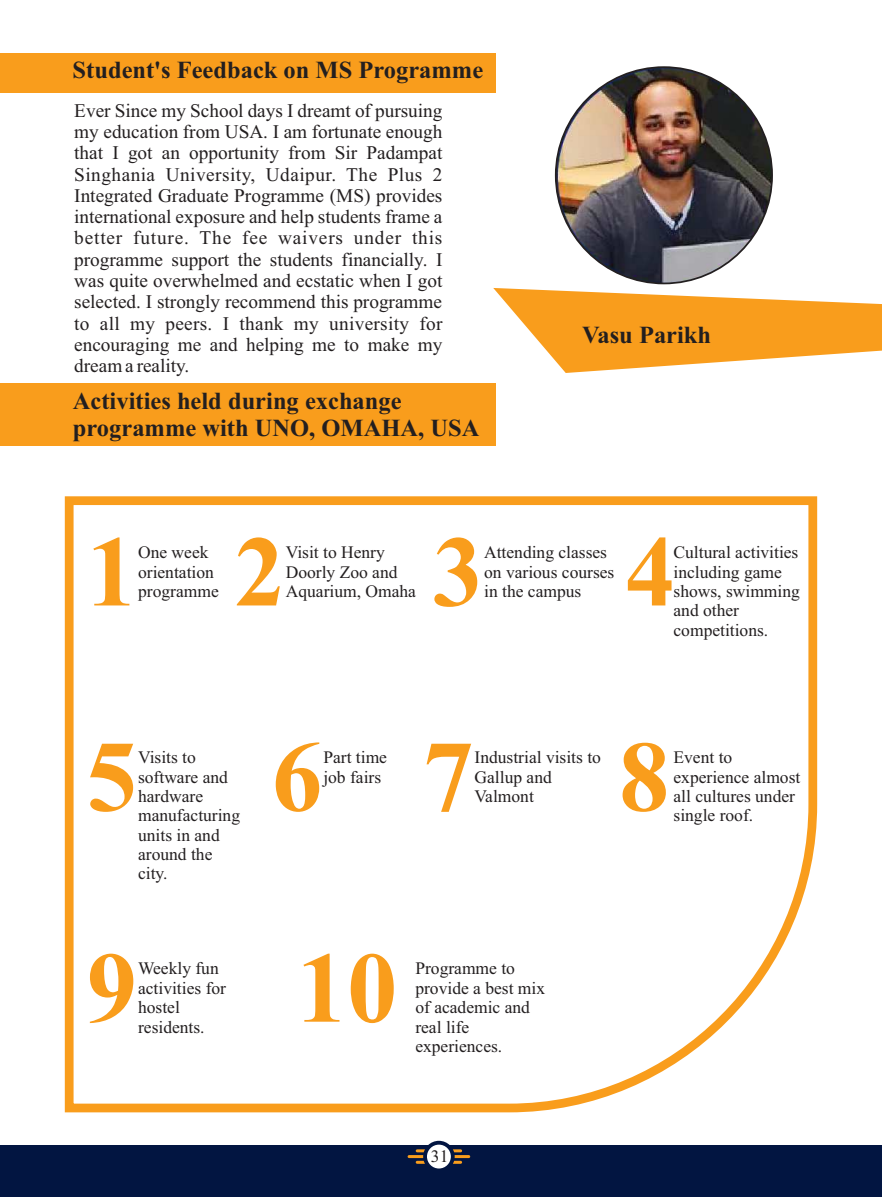
<style>
.page{position:relative;width:882px;height:1197px;background:#fff}
.page>*{position:absolute;margin:0;border:0;box-sizing:border-box;transform-origin:0 0}
.t1{font:700 100.62px "Times New Roman";color:#f99d1c}
.t2{font:700 24.5px/27.1px "Times New Roman";color:#231f20}
.t3{font:19.25px/21.3px "Times New Roman";color:#231f20;text-align:justify}
.t4{font:17.5px/19.4px "Times New Roman";color:#231f20}
</style>
<div class="page">
<div style="left:0;top:1145px;width:882px;height:52px;background:#021541"></div>
<hr style="left:416px;top:1149px;width:46px;height:3px;background:#f99d1c;border-radius:2px">
<hr style="left:408px;top:1155px;width:62px;height:3px;background:#f99d1c;border-radius:2px">
<hr style="left:416px;top:1161px;width:46px;height:3px;background:#f99d1c;border-radius:2px">
<div style="left:423px;top:1141px;width:32px;height:31px;background:#021541;border-radius:50%"></div>
<div style="left:427px;top:1145px;width:24px;height:24px;background:#fff;border-radius:50%"></div>
<div style="left:0;top:53px;width:496px;height:40px;background:#f99d1c"></div>
<img style="left:556px;top:67px;width:216px;height:216px;border-radius:50%">
<svg style="left:493px;top:288px;width:389px;height:85px"></svg>
<div style="left:0;top:384px;width:496px;height:62px;background:#f99d1c"></div>
<svg style="left:64px;top:496px;width:754px;height:617px"></svg>
<p class="t2" style="left:73px;top:59px;width:412px">Student's Feedback on MS Programme</p>
<p class="t3" style="left:74px;top:101px;width:370px">Ever Since my School days I dreamt of pursuing my education from USA. I am fortunate enough that I got an opportunity from Sir Padampat Singhania University, Udaipur. The Plus 2<br>Integrated Graduate Programme (MS) provides international exposure and help students frame a better future. The fee waivers under this programme support the students financially. I was quite overwhelmed and ecstatic when I got selected. I strongly recommend this programme to all my peers. I thank my university for encouraging me and helping me to make my dream a reality.</p>
<p class="t2" style="left:73px;top:389px;width:408px">Activities held during exchange programme with UNO, OMAHA, USA</p>
<p class="t2" style="left:582px;top:324px;width:131px">Vasu Parikh</p>
<h1 class="t1" style="left:87px;top:537px;width:52px">1</h1>
<p class="t4" style="left:138px;top:544px;width:82px">One week orientation programme</p>
<h1 class="t1" style="left:234px;top:537px;width:52px">2</h1>
<p class="t4" style="left:286px;top:544px;width:132px">Visit to Henry<br>Doorly Zoo and<br>Aquarium, Omaha</p>
<h1 class="t1" style="left:433px;top:537px;width:52px">3</h1>
<p class="t4" style="left:484px;top:544px;width:132px">Attending classes on various courses in the campus</p>
<h1 class="t1" style="left:625px;top:537px;width:52px">4</h1>
<p class="t4" style="left:674px;top:544px;width:128px">Cultural activities including game shows, swimming and other competitions.</p>
<h1 class="t1" style="left:87px;top:742px;width:52px">5</h1>
<p class="t4" style="left:138px;top:749px;width:104px">Visits to software and hardware manufacturing units in and around the city.</p>
<h1 class="t1" style="left:272px;top:742px;width:52px">6</h1>
<p class="t4" style="left:323px;top:749px;width:65px">Part time</p>
<h1 class="t1" style="left:423px;top:742px;width:52px">7</h1>
<p class="t4" style="left:475px;top:749px;width:128px">Industrial visits to<br>Gallup and<br>Valmont</p>
<h1 class="t1" style="left:619px;top:742px;width:52px">8</h1>
<p class="t4" style="left:674px;top:749px;width:128px">Event to experience almost all cultures under single roof.</p>
<p class="t4" style="left:323px;top:769px;width:59px">job fairs</p>
<h1 class="t1" style="left:87px;top:954px;width:52px">9</h1>
<p class="t4" style="left:138px;top:960px;width:89px">Weekly fun activities for hostel residents.</p>
<h1 class="t1" style="left:297px;top:954px;width:102px">10</h1>
<p class="t4" style="left:415px;top:960px;width:131px">Programme to provide a best mix of academic and real life experiences.</p>
<p class="t4" style="left:431px;top:1149px;width:19px">31</p>
</div>
